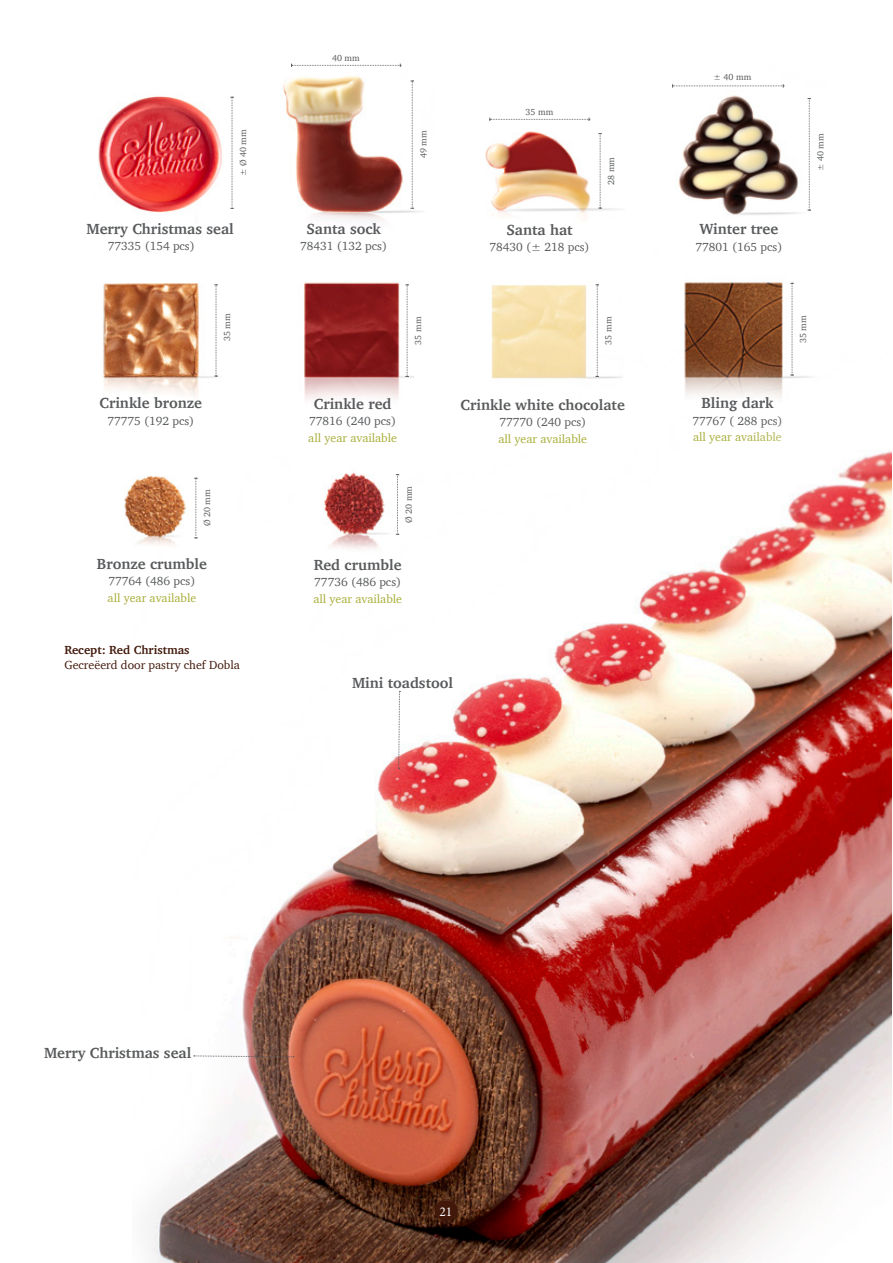
<style>
.page{position:relative;width:893px;height:1263px;background:#fff}
.page>*{position:absolute;margin:0;border:0;box-sizing:border-box;transform-origin:0 0}
.t1{font:700 15px "Charter";color:#57595b}
.t2{font:13.5px "Minion Pro";color:#fff}
.t3{font:12px "Charter";color:#57595b}
.t4{font:12px "Charter";color:#a7ad36}
.t5{font:12px "Charter";color:#41180a}
.t6{font:700 12px "Charter";color:#41180a}
.t7{font:9px "Charter";color:#57595b}
</style>
<div class="page">
<img style="left:282px;top:75px;width:140px;height:146px">
<svg style="left:410px;top:81px;width:4px;height:128px"></svg>
<svg style="left:291px;top:64px;width:110px;height:3px"></svg>
<img style="left:485px;top:131px;width:134px;height:85px">
<svg style="left:598px;top:133px;width:4px;height:76px"></svg>
<svg style="left:489px;top:118px;width:101px;height:3px"></svg>
<img style="left:98px;top:96px;width:126px;height:117px">
<svg style="left:230px;top:97px;width:4px;height:112px"></svg>
<img style="left:103px;top:283px;width:96px;height:107px">
<svg style="left:214px;top:284px;width:4px;height:62px"></svg>
<img style="left:684px;top:282px;width:110px;height:64px">
<svg style="left:790px;top:283px;width:4px;height:63px"></svg>
<img style="left:304px;top:282px;width:96px;height:64px">
<svg style="left:405px;top:284px;width:4px;height:62px"></svg>
<img style="left:491px;top:284px;width:96px;height:62px">
<svg style="left:595px;top:284px;width:4px;height:62px"></svg>
<img style="left:133px;top:346px;width:758px;height:917px">
<svg style="left:194px;top:1055px;width:100px;height:2px"></svg>
<svg style="left:398px;top:691px;width:2px;height:78px"></svg>
<img style="left:316px;top:467px;width:100px;height:96px">
<img style="left:124px;top:469px;width:64px;height:86px">
<svg style="left:194px;top:478px;width:4px;height:60px"></svg>
<svg style="left:396px;top:474px;width:3px;height:61px"></svg>
<img style="left:679px;top:85px;width:120px;height:130px">
<svg style="left:672px;top:84px;width:112px;height:4px"></svg>
<svg style="left:807px;top:98px;width:4px;height:113px"></svg>
<svg style="left:433px;top:1199px;width:25px;height:25px"></svg>
<p class="t7" style="left:235px;top:176px;width:48px;rotate:-90deg">± Ø 40 mm</p>
<p class="t1" style="left:86px;top:216px;width:149px">Merry Christmas seal</p>
<p class="t3" style="left:108px;top:236px;width:88px">77335 (154 pcs)</p>
<p class="t7" style="left:332px;top:50px;width:29px">40 mm</p>
<p class="t1" style="left:306px;top:216px;width:76px">Santa sock</p>
<p class="t3" style="left:300px;top:236px;width:88px">78431 (132 pcs)</p>
<p class="t7" style="left:416px;top:158px;width:29px;rotate:-90deg">49 mm</p>
<p class="t7" style="left:526px;top:104px;width:29px">35 mm</p>
<p class="t1" style="left:506px;top:217px;width:68px">Santa hat</p>
<p class="t3" style="left:489px;top:237px;width:102px">78430 (± 218 pcs)</p>
<p class="t7" style="left:603px;top:185px;width:29px;rotate:-90deg">28 mm</p>
<p class="t7" style="left:219px;top:341px;width:29px;rotate:-90deg">35 mm</p>
<p class="t7" style="left:410px;top:344px;width:29px;rotate:-90deg">35 mm</p>
<p class="t7" style="left:601px;top:344px;width:29px;rotate:-90deg">35 mm</p>
<p class="t1" style="left:99px;top:390px;width:104px">Crinkle bronze</p>
<p class="t3" style="left:107px;top:410px;width:88px">77775 (192 pcs)</p>
<p class="t1" style="left:314px;top:391px;width:79px">Crinkle red</p>
<p class="t3" style="left:309px;top:411px;width:88px">77816 (240 pcs)</p>
<p class="t4" style="left:308px;top:427px;width:90px">all year available</p>
<p class="t1" style="left:461px;top:391px;width:166px">Crinkle white chocolate</p>
<p class="t3" style="left:499px;top:412px;width:88px">77770 (240 pcs)</p>
<p class="t4" style="left:498px;top:428px;width:90px">all year available</p>
<p class="t7" style="left:199px;top:526px;width:38px;rotate:-90deg">Ø 20 mm</p>
<p class="t7" style="left:401px;top:523px;width:38px;rotate:-90deg">Ø 20 mm</p>
<p class="t1" style="left:97px;top:551px;width:112px">Bronze crumble</p>
<p class="t3" style="left:109px;top:571px;width:88px">77764 (486 pcs)</p>
<p class="t4" style="left:108px;top:587px;width:90px">all year available</p>
<p class="t6" style="left:64px;top:640px;width:127px">Recept: Red Christmas</p>
<p class="t5" style="left:64px;top:655px;width:177px">Gecreëerd door pastry chef Dobla</p>
<p class="t1" style="left:314px;top:552px;width:89px">Red crumble</p>
<p class="t3" style="left:314px;top:572px;width:88px">77736 (486 pcs)</p>
<p class="t4" style="left:313px;top:588px;width:90px">all year available</p>
<p class="t1" style="left:352px;top:670px;width:102px">Mini toadstool</p>
<p class="t7" style="left:714px;top:69px;width:39px">± 40 mm</p>
<p class="t1" style="left:700px;top:216px;width:80px">Winter tree</p>
<p class="t3" style="left:695px;top:236px;width:88px">77801 (165 pcs)</p>
<p class="t7" style="left:813px;top:171px;width:39px;rotate:-90deg">± 40 mm</p>
<p class="t7" style="left:795px;top:343px;width:29px;rotate:-90deg">35 mm</p>
<p class="t1" style="left:701px;top:390px;width:73px">Bling dark</p>
<p class="t3" style="left:692px;top:410px;width:92px">77767 ( 288 pcs)</p>
<p class="t4" style="left:693px;top:427px;width:90px">all year available</p>
<p class="t1" style="left:44px;top:1040px;width:149px">Merry Christmas seal</p>
<p class="t2" style="left:439px;top:1202px;width:14px">21</p>
</div>
